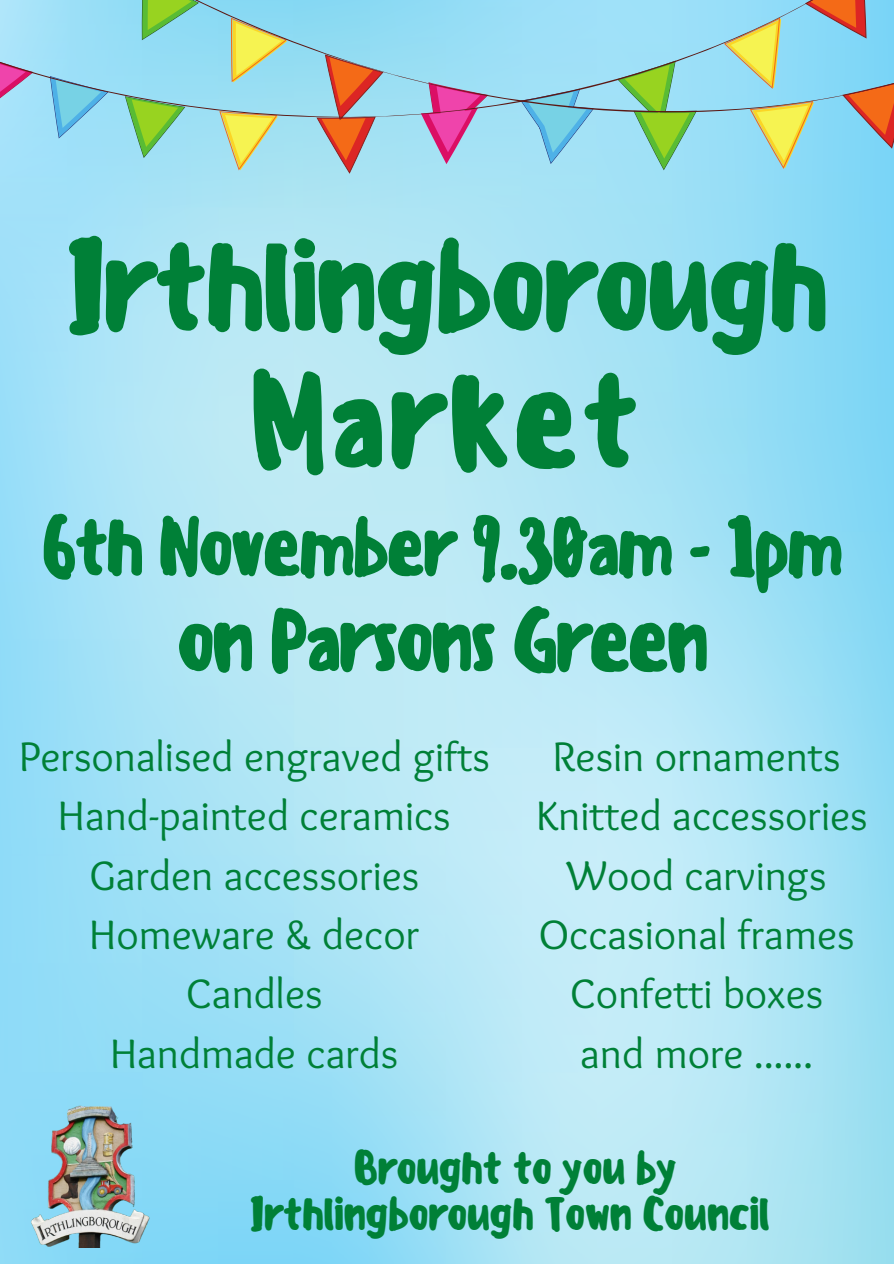
<style>
.page{position:relative;width:894px;height:1264px;background:#fff}
.page>*{position:absolute;margin:0;border:0;box-sizing:border-box;transform-origin:0 0}
.t1{font:500 133.5px "Sensei";letter-spacing:-.03em;color:#008037}
.t2{font:500 124.5px "Sensei";letter-spacing:-.07em;color:#008037}
.t3{font:500 85.65px "Sensei";letter-spacing:-.085em;color:#008037}
.t4{font:500 79.35px "Sensei";letter-spacing:-.085em;color:#008037}
.t5{font:500 45.15px "Sensei";letter-spacing:-.06em;color:#008037}
.t6{font:42.6px "Sukar Regular";color:#008037}
</style>
<div class="page">
<img style="left:0;top:164px;width:893px;height:1099px">
<div style="left:50px;top:126px;width:169px;height:37px;background:#a0e1f7"></div>
<svg style="left:56px;top:126px;width:163px;height:27px;background:#97dada"></svg>
<svg style="left:219px;top:126px;width:97px;height:44px;background:#b8e1c5"></svg>
<svg style="left:316px;top:118px;width:577px;height:56px;background:#a1ced6"></svg>
<svg style="left:0;top:0;width:877px;height:126px;background:#a9c7b6"></svg>
<svg style="left:1px;top:0;width:892px;height:118px;background:#9cd0d7"></svg>
<img style="left:20px;top:1090px;width:136px;height:157px">
<p class="t2" style="left:63px;top:212px;width:770px">Irthlingborough</p>
<p class="t1" style="left:247px;top:341px;width:397px">Market</p>
<p class="t4" style="left:40px;top:500px;width:806px">6th November 9.30am - 1pm</p>
<p class="t3" style="left:175px;top:589px;width:537px">on Parsons Green</p>
<p class="t6" style="left:19px;top:732px;width:472px">Personalised engraved gifts</p>
<p class="t6" style="left:58px;top:791px;width:394px">Hand-painted ceramics</p>
<p class="t6" style="left:89px;top:851px;width:331px">Garden accessories</p>
<p class="t6" style="left:90px;top:910px;width:331px">Homeware &amp; decor</p>
<p class="t6" style="left:186px;top:969px;width:138px">Candles</p>
<p class="t6" style="left:110px;top:1028px;width:289px">Handmade cards</p>
<p class="t6" style="left:553px;top:732px;width:289px">Resin ornaments</p>
<p class="t6" style="left:536px;top:791px;width:333px">Knitted accessories</p>
<p class="t6" style="left:567px;top:851px;width:261px">Wood carvings</p>
<p class="t6" style="left:538px;top:910px;width:317px">Occasional frames</p>
<p class="t6" style="left:570px;top:969px;width:254px">Confetti boxes</p>
<p class="t6" style="left:580px;top:1028px;width:234px">and more ......</p>
<p class="t5" style="left:352px;top:1141px;width:327px">Brought to you by</p>
<p class="t5" style="left:249px;top:1187px;width:523px">Irthlingborough Town Council</p>
</div>
